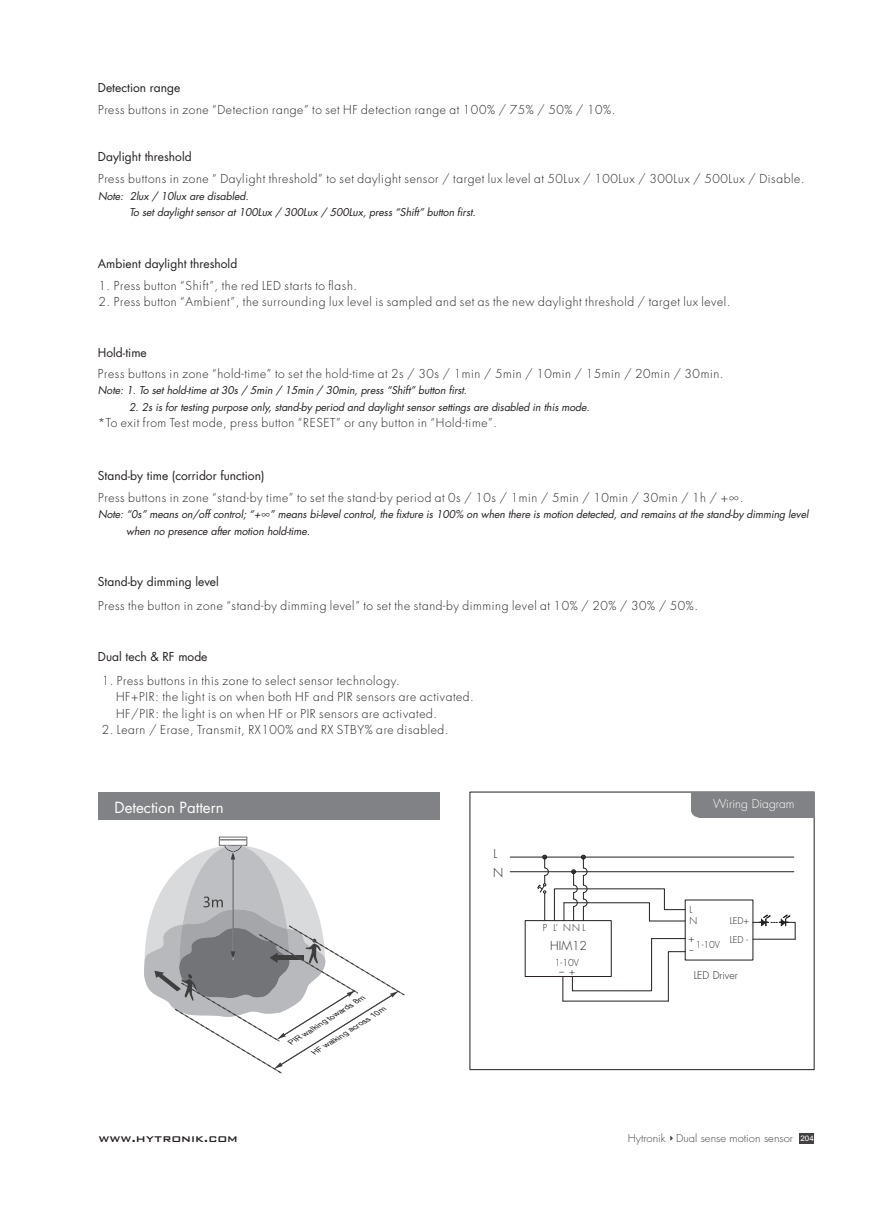
<style>
.page{position:relative;width:893px;height:1212px;background:#fff}
.page>*{position:absolute;margin:0;border:0;box-sizing:border-box;transform-origin:0 0}
.t1{font:15px "Futura Std";color:#fff}
.t2{font:500 13.5px "Bank Gothic BT";color:#231f20}
.t3{font:300 12px/16.5px "Futura Std";letter-spacing:.05em;color:#231f20}
.t4{font:12px "Futura Std";color:#231f20}
.t5{font:300 12px "Futura Std";color:#fff}
.t6{font:italic 10.5px/16.5px "Futura Std";letter-spacing:-.01em;color:#231f20}
.t7{font:300 10.5px "Futura Std";color:#444141;scale:1.06 1}
.t8{font:300 10.5px "Futura Std";color:#231f20}
.t9{font:300 condensed 10.05px "Helvetica Neue LT Pro";color:#231f20;scale:2.15 1}
.t10{font:300 9.3px/11.7px "Futura Std";color:#231f20}
.t11{font:300 condensed 9.3px/11.7px "Helvetica Neue LT Pro";color:#231f20;scale:1.11 1}
.t12{font:italic 7.35px "Arial Narrow";color:#231f20;scale:1.36 1}
.s1{font-family:"Arial";font-weight:400;font-size:7.65px;color:#fff}
</style>
<div class="page">
<svg style="left:670px;top:1135px;width:3px;height:6px"></svg>
<div style="left:800px;top:1133px;width:14px;height:10px;background:#444141"></div>
<div style="left:470px;top:792px;width:344px;height:278px;border:1px solid #231f20"></div>
<div style="left:691px;top:792px;width:123px;height:25px;background:#808285"></div>
<svg style="left:691px;top:811px;width:8px;height:7px"></svg>
<div style="left:98px;top:792px;width:341px;height:28px;background:#808285"></div>
<hr style="left:510px;top:857px;width:284px;height:1px;background:#231f20">
<hr style="left:510px;top:871px;width:284px;height:1px;background:#231f20">
<hr style="left:563px;top:1001px;width:105px;height:1px;background:#231f20">
<svg style="left:537px;top:854px;width:258px;height:147px"></svg>
<div style="left:525px;top:920px;width:86px;height:57px;border:1px solid #231f20"></div>
<svg style="left:144px;top:837px;width:261px;height:237px"></svg>
<p class="t4" style="left:98px;top:82px;width:84px">Detection range</p>
<p class="t3" style="left:98px;top:102px;width:519px">Press buttons in zone “Detection range” to set HF detection range at 100% / 75% / 50% / 10%.</p>
<p class="t4" style="left:98px;top:151px;width:95px">Daylight threshold</p>
<p class="t3" style="left:98px;top:172px;width:708px">Press buttons in zone “ Daylight threshold” to set daylight sensor / target lux level at 50Lux / 100Lux / 300Lux / 500Lux / Disable.</p>
<p class="t6" style="left:129px;top:189px;width:348px;text-indent:-31px">Note: 2lux / 10lux are disabled.<br>To set daylight sensor at 100Lux / 300Lux / 500Lux, press “Shift” button first.</p>
<p class="t4" style="left:98px;top:258px;width:141px">Ambient daylight threshold</p>
<p class="t3" style="left:99px;top:278px;width:260px">1. Press button “Shift”, the red LED starts to flash.</p>
<p class="t3" style="left:99px;top:294px;width:633px">2. Press button “Ambient”, the surrounding lux level is sampled and set as the new daylight threshold / target lux level.</p>
<p class="t4" style="left:98px;top:347px;width:50px">Hold-time</p>
<p class="t3" style="left:98px;top:366px;width:627px">Press buttons in zone “hold-time” to set the hold-time at 2s / 30s / 1min / 5min / 10min / 15min / 20min / 30min.</p>
<p class="t6" style="left:98px;top:383px;width:371px">Note: 1. To set hold-time at 30s / 5min / 15min / 30min, press “Shift” button first.</p>
<p class="t6" style="left:129px;top:399px;width:462px">2. 2s is for testing purpose only, stand-by period and daylight sensor settings are disabled in this mode.</p>
<p class="t3" style="left:98px;top:415px;width:401px">*To exit from Test mode, press button “RESET” or any button in “Hold-time”.</p>
<p class="t4" style="left:98px;top:470px;width:168px">Stand-by time (corridor function)</p>
<p class="t3" style="left:98px;top:490px;width:647px">Press buttons in zone “stand-by time” to set the stand-by period at 0s / 10s / 1min / 5min / 10min / 30min / 1h / +∞.</p>
<p class="t6" style="left:126px;top:507px;width:684px;text-indent:-28px">Note: “0s” means on/off control; “+∞” means bi-level control, the fixture is 100% on when there is motion detected, and remains at the stand-by dimming level when no presence after motion hold-time.</p>
<p class="t4" style="left:98px;top:576px;width:122px">Stand-by dimming level</p>
<p class="t3" style="left:98px;top:598px;width:602px">Press the button in zone “stand-by dimming level” to set the stand-by dimming level at 10% / 20% / 30% / 50%.</p>
<p class="t4" style="left:98px;top:651px;width:111px">Dual tech &amp; RF mode</p>
<p class="t3" style="left:116px;top:673px;width:359px;text-indent:-14px">1. Press buttons in this zone to select sensor technology.<br>HF+PIR: the light is on when both HF and PIR sensors are activated.<br>HF/PIR: the light is on when HF or PIR sensors are activated.</p>
<p class="t3" style="left:102px;top:722px;width:348px">2. Learn / Erase, Transmit, RX100% and RX STBY% are disabled.</p>
<p class="t1" style="left:115px;top:800px;width:111px">Detection Pattern</p>
<p class="t3" style="left:493px;top:844px;width:12px;line-height:19.6px">L<br>N</p>
<p class="t12" style="left:288px;top:1039px;width:66px;rotate:-32deg">PIR walking towards 8m</p>
<p class="t12" style="left:311px;top:1049px;width:64px;rotate:-32deg">HF walking across 10m</p>
<p class="t5" style="left:713px;top:798px;width:83px">Wiring Diagram</p>
<p class="t10" style="left:689px;top:904px;width:9px">L<br>N</p>
<p class="t10" style="left:554px;top:922px;width:33px">L’ NNL</p>
<p class="t10" style="left:730px;top:912px;width:21px;line-height:18.9px">LED+<br>LED -</p>
<p class="t10" style="left:543px;top:922px;width:6px">P</p>
<p class="t11" style="left:688px;top:932px;width:7px">+ -</p>
<p class="t10" style="left:696px;top:939px;width:26px">1-10V</p>
<p class="t3" style="left:550px;top:938px;width:38px">HIM12</p>
<p class="t10" style="left:555px;top:957px;width:26px">1-10V</p>
<p class="t9" style="left:558px;top:965px;width:9px">-+</p>
<p class="t8" style="left:694px;top:970px;width:45px">LED Driver</p>
<p class="t2" style="left:98px;top:1131px;width:141px">www.hytronik.com</p>
<p class="t7" style="left:628px;top:1133px;width:177px">Hytronik Dual sense motion sensor <span class="s1">204</span></p>
</div>
